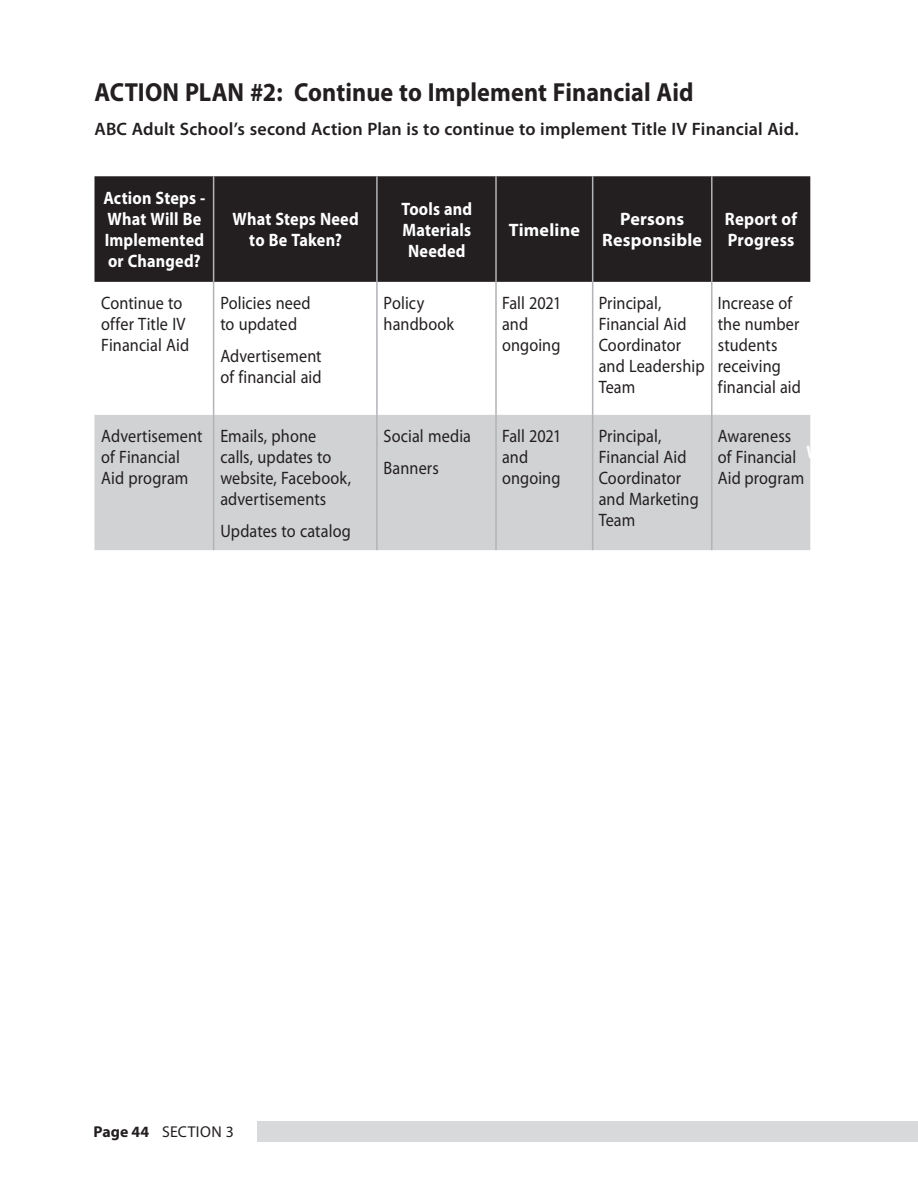
<style>
.page{position:relative;width:918px;height:1188px;background:#fff}
.page>*{position:absolute;margin:0;border:0;box-sizing:border-box;transform-origin:0 0}
.t1{font:700 26.25px "Myriad Pro";letter-spacing:.005em;color:#231f20;scale:.92 1}
.t2{font:18px/21px "Myriad Pro";letter-spacing:.005em;color:#231f20;scale:.9 1}
.t3{font:700 18px/21px "Myriad Pro";letter-spacing:.01em;color:#fff;text-align:center;scale:.9 1}
.t4{font:600 18px "Myriad Pro";letter-spacing:.01em;color:#231f20}
.t5{font:700 18px/21px "Myriad Pro";letter-spacing:.01em;color:#fff;text-align:center}
.t6{font:700 18px/21px "Myriad Pro";letter-spacing:.01em;color:#fff;scale:.93 1}
.t7{font:15.75px "Myriad Pro";letter-spacing:.025em;color:#231f20}
.s1{font-weight:700}
</style>
<div class="page">
<div style="left:157px;top:1121px;width:761px;height:20px;background:#d8d9db"></div>
<div style="left:84px;top:1121px;width:172px;height:20px;background:#fff"></div>
<div style="left:94px;top:176px;width:716px;height:106px;background:#231f20"></div>
<div style="left:94px;top:415px;width:716px;height:135px;background:#d1d2d4"></div>
<hr style="left:213px;top:176px;width:1px;height:106px;background:#b2b3b7">
<hr style="left:376px;top:176px;width:2px;height:106px;background:#b2b3b7">
<hr style="left:495px;top:176px;width:2px;height:106px;background:#b2b3b7">
<hr style="left:592px;top:176px;width:1px;height:106px;background:#b2b3b7">
<hr style="left:711px;top:176px;width:2px;height:106px;background:#b2b3b7">
<hr style="left:213px;top:282px;width:1px;height:133px;background:#b2b3b7">
<hr style="left:376px;top:282px;width:2px;height:133px;background:#b2b3b7">
<hr style="left:495px;top:282px;width:2px;height:133px;background:#b2b3b7">
<hr style="left:592px;top:282px;width:1px;height:133px;background:#b2b3b7">
<hr style="left:711px;top:282px;width:2px;height:133px;background:#b2b3b7">
<hr style="left:213px;top:415px;width:1px;height:135px;background:#b2b3b7">
<hr style="left:376px;top:415px;width:2px;height:135px;background:#b2b3b7">
<hr style="left:495px;top:415px;width:2px;height:135px;background:#b2b3b7">
<hr style="left:592px;top:415px;width:1px;height:135px;background:#b2b3b7">
<hr style="left:711px;top:415px;width:2px;height:135px;background:#b2b3b7">
<h1 class="t1" style="left:94px;top:75px;width:653px">Action Plan #2: Continue to Implement Financial Aid</h1>
<p class="t4" style="left:94px;top:118px;width:706px">ABC Adult School’s second Action Plan is to continue to implement Title IV Financial Aid.</p>
<p class="t3" style="left:103px;top:187px;width:115px;text-align:left">Action Steps -<br>What Will Be<br>Implemented or Changed?</p>
<p class="t3" style="left:232px;top:208px;width:142px">What Steps Need to Be Taken?</p>
<p class="t3" style="left:401px;top:198px;width:80px">Tools and<br>Materials<br>Needed</p>
<p class="t5" style="left:509px;top:219px;width:73px">Timeline</p>
<p class="t5" style="left:602px;top:208px;width:101px">Persons<br>Responsible</p>
<p class="t6" style="left:725px;top:208px;width:79px">Report of<br>Progress</p>
<p class="t2" style="left:101px;top:292px;width:99px">Continue to offer Title IV<br>Financial Aid</p>
<p class="t2" style="left:220px;top:292px;width:102px">Policies need to updated</p>
<p class="t2" style="left:220px;top:345px;width:114px">Advertisement of financial aid</p>
<p class="t2" style="left:101px;top:425px;width:114px">Advertisement of Financial<br>Aid program</p>
<p class="t2" style="left:220px;top:425px;width:147px">Emails, phone calls, updates to website, Facebook, advertisements</p>
<p class="t2" style="left:220px;top:520px;width:147px">Updates to catalog</p>
<p class="t2" style="left:384px;top:292px;width:80px">Policy handbook</p>
<p class="t2" style="left:502px;top:292px;width:67px">Fall 2021 and ongoing</p>
<p class="t2" style="left:599px;top:292px;width:119px">Principal,<br>Financial Aid<br>Coordinator and Leadership<br>Team</p>
<p class="t2" style="left:718px;top:292px;width:94px">Increase of the number students receiving financial aid</p>
<p class="t2" style="left:384px;top:420px;width:99px;line-height:31.8px">Social media<br>Banners</p>
<p class="t2" style="left:502px;top:425px;width:67px">Fall 2021 and ongoing</p>
<p class="t2" style="left:599px;top:425px;width:113px">Principal,<br>Financial Aid<br>Coordinator and Marketing<br>Team</p>
<p class="t2" style="left:718px;top:425px;width:98px">Awareness of Financial<br>Aid program</p>
<p class="t7" style="left:94px;top:1122px;width:142px"><span class="s1">Page 44</span> Section 3</p>
</div>
